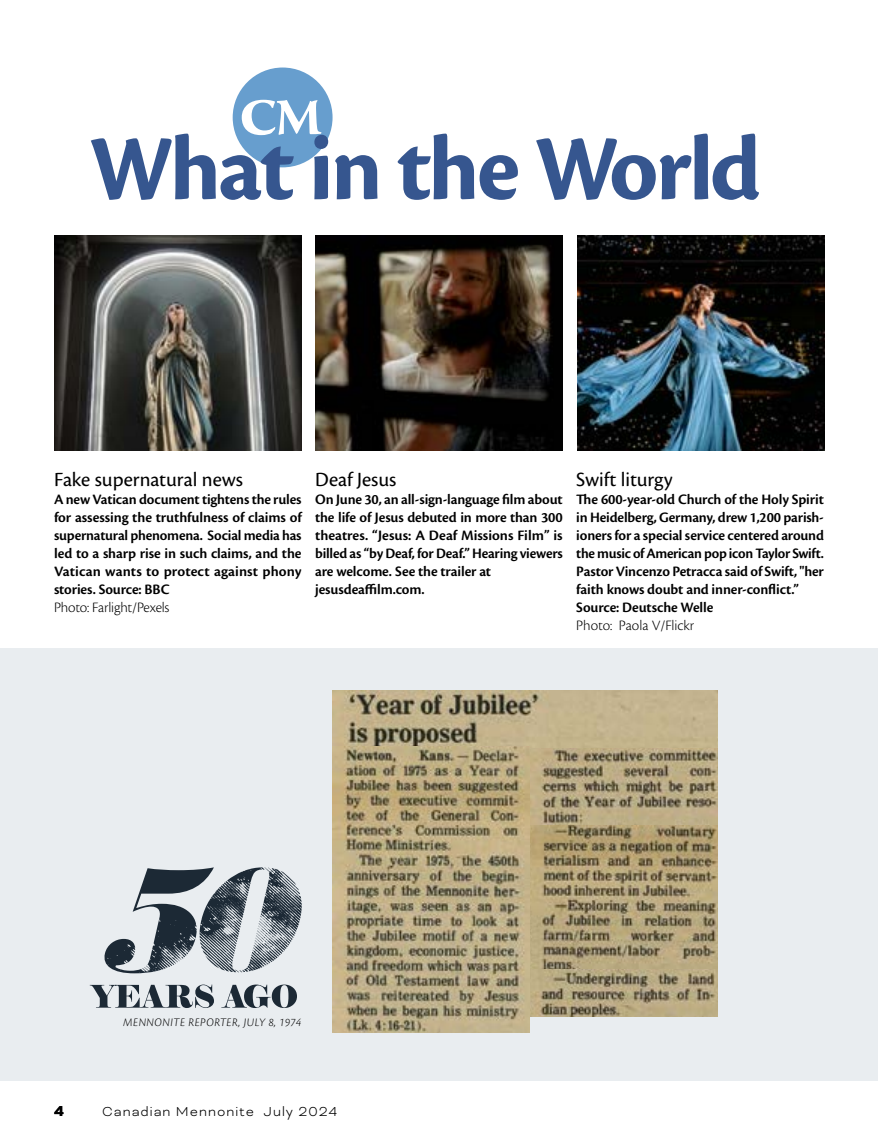
<style>
.page{position:relative;width:878px;height:1148px;background:#fff}
.page>*{position:absolute;margin:0;border:0;box-sizing:border-box;transform-origin:0 0}
.t1{font:700 96px "Cronos Pro";letter-spacing:-.03em;color:#36568f}
.t2{font:21px "Cronos Pro";color:#000}
.t3{font:700 16.5px "Bicyclette";color:#000}
.t4{font:600 15px/18px "Cronos Pro";letter-spacing:-.01em;color:#000}
.t5{font:300 15px "Cronos Pro";letter-spacing:-.015em;color:#000}
.t6{font:300 15px "Bicyclette";letter-spacing:.07em;color:#000}
.t7{font:italic 300 12px "Cronos Pro";letter-spacing:.04em;color:#000}
</style>
<div class="page">
<hr style="left:877px;top:648px;width:1px;height:433px;background:#e9edf0">
<div style="left:0;top:648px;width:878px;height:432px;background:#e9edf0"></div>
<div style="left:233px;top:68px;width:99px;height:99px;background:#679ece;border-radius:50%"></div>
<svg style="left:242px;top:100px;width:79px;height:35px"></svg>
<svg style="left:90px;top:984px;width:207px;height:24px"></svg>
<svg style="left:104px;top:867px;width:198px;height:106px"></svg>
<img style="left:54px;top:235px;width:248px;height:215px">
<img style="left:315px;top:235px;width:248px;height:215px">
<img style="left:577px;top:235px;width:247px;height:215px">
<img style="left:530px;top:825px;width:187px;height:144px">
<img style="left:333px;top:691px;width:384px;height:57px">
<img style="left:530px;top:748px;width:187px;height:77px">
<img style="left:530px;top:969px;width:187px;height:47px">
<img style="left:332px;top:746px;width:198px;height:286px">
<h1 class="t1" style="left:89px;top:114px;width:673px">What in the World</h1>
<h2 class="t2" style="left:54px;top:467px;width:190px">Fake supernatural news</h2>
<p class="t4" style="left:54px;top:491px;width:249px;text-align:justify">A new Vatican document tightens the rules for assessing the truthfulness of claims of supernatural phenomena. Social media has led to a sharp rise in such claims, and the Vatican wants to protect against phony stories. Source: BBC</p>
<p class="t5" style="left:54px;top:599px;width:117px">Photo: Farlight/Pexels</p>
<h2 class="t2" style="left:315px;top:467px;width:83px">Deaf Jesus</h2>
<p class="t4" style="left:315px;top:491px;width:249px">On June 30, an all-sign-language film about the life of Jesus debuted in more than 300 theatres. “Jesus: A Deaf Missions Film” is billed as “by Deaf, for Deaf.” Hearing viewers are welcome. See the trailer at jesusdeaffilm.com.</p>
<h2 class="t2" style="left:576px;top:467px;width:98px">Swift liturgy</h2>
<p class="t4" style="left:576px;top:491px;width:249px">The 600-year-old Church of the Holy Spirit in Heidelberg, Germany, drew 1,200 parish&shy;ioners for a special service centered around the music of American pop icon Taylor Swift.<br>Pastor Vincenzo Petracca said of Swift, "her faith knows doubt and inner-conflict.” Source: Deutsche Welle</p>
<p class="t5" style="left:576px;top:617px;width:120px">Photo: Paola V/Flickr</p>
<p class="t7" style="left:123px;top:1015px;width:179px">MENNONITE REPORTER, JULY 8, 1974</p>
<p class="t3" style="left:54px;top:1101px;width:11px">4</p>
<p class="t6" style="left:102px;top:1103px;width:236px">Canadian Mennonite July 2024</p>
</div>
